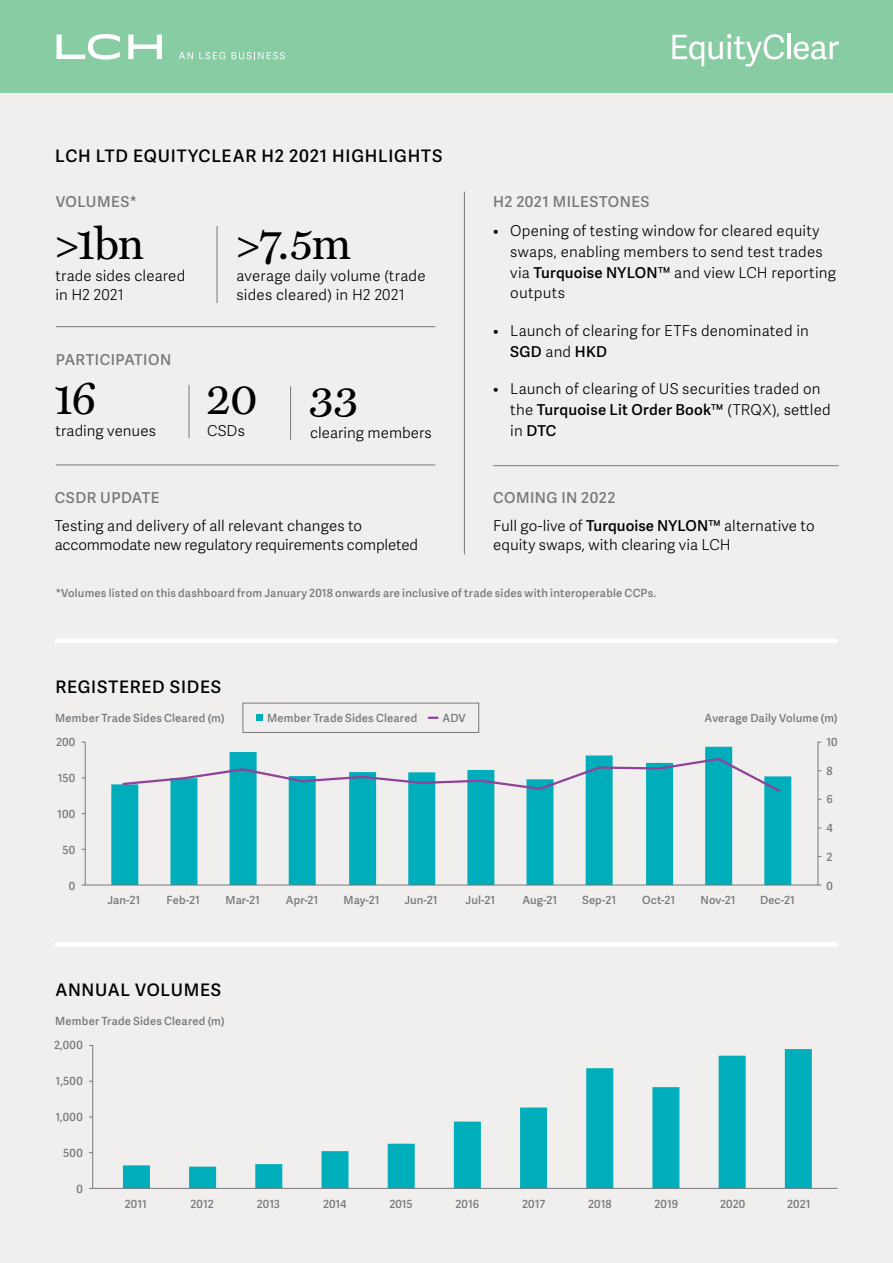
<style>
.page{position:relative;width:893px;height:1263px;background:#fff}
.page>*{position:absolute;margin:0;border:0;box-sizing:border-box;transform-origin:0 0}
.Number_Callouts{font:45px "Miller Text";letter-spacing:-.03em;color:#000}
.Titles{font:600 17.25px "Adelle Sans";letter-spacing:.045em;color:#000}
.Number_Bullets{font:300 15px/20.7px "Adelle Sans";letter-spacing:.01em;color:#000}
.Body{font:300 15px/19.5px "Adelle Sans";letter-spacing:.01em;color:#000}
.Sub_titles{font:600 15px "Adelle Sans";letter-spacing:.03em;color:#76797c}
.Axis_Titles__Key{font:600 11.25px "Adelle Sans";letter-spacing:.02em;color:#76797c}
.Chart_Text{font:600 11.25px "Adelle Sans";letter-spacing:.005em;color:#76797c}
.s1{font-weight:600}
</style>
<div class="page">
<div style="left:0;top:0;width:893px;height:93px;background:#87cca2"></div>
<svg style="left:179px;top:52px;width:14px;height:7px"></svg>
<svg style="left:199px;top:52px;width:26px;height:7px"></svg>
<svg style="left:232px;top:52px;width:53px;height:7px"></svg>
<svg style="left:57px;top:34px;width:63px;height:26px"></svg>
<svg style="left:128px;top:35px;width:34px;height:24px"></svg>
<svg style="left:672px;top:34px;width:112px;height:33px"></svg>
<hr style="left:787px;top:34px;width:3px;height:25px;background:#fff">
<svg style="left:794px;top:41px;width:45px;height:18px"></svg>
<div style="left:0;top:93px;width:893px;height:1170px;background:#f0efee"></div>
<hr style="left:55px;top:639px;width:783px;height:4px;background:#fff">
<hr style="left:55px;top:942px;width:783px;height:4px;background:#fff">
<hr style="left:464px;top:192px;width:1px;height:362px;background:#76797c">
<hr style="left:56px;top:326px;width:379px;height:1px;background:#76797c">
<hr style="left:56px;top:465px;width:379px;height:1px;background:#76797c">
<hr style="left:493px;top:465px;width:346px;height:1px;background:#76797c">
<hr style="left:85px;top:742px;width:1px;height:143px;background:#76797c">
<hr style="left:92px;top:1045px;width:1px;height:143px;background:#76797c">
<hr style="left:818px;top:742px;width:1px;height:143px;background:#76797c">
<hr style="left:217px;top:226px;width:1px;height:77px;background:#76797c">
<hr style="left:189px;top:385px;width:1px;height:53px;background:#76797c">
<hr style="left:290px;top:386px;width:1px;height:54px;background:#76797c">
<div style="left:764px;top:776px;width:27px;height:109px;background:#00adbb"></div>
<div style="left:705px;top:747px;width:27px;height:138px;background:#00adbb"></div>
<div style="left:646px;top:763px;width:27px;height:122px;background:#00adbb"></div>
<div style="left:586px;top:755px;width:27px;height:130px;background:#00adbb"></div>
<div style="left:526px;top:779px;width:27px;height:106px;background:#00adbb"></div>
<div style="left:467px;top:770px;width:27px;height:115px;background:#00adbb"></div>
<div style="left:408px;top:772px;width:27px;height:113px;background:#00adbb"></div>
<div style="left:349px;top:772px;width:27px;height:113px;background:#00adbb"></div>
<div style="left:289px;top:776px;width:27px;height:109px;background:#00adbb"></div>
<div style="left:230px;top:752px;width:27px;height:133px;background:#00adbb"></div>
<div style="left:170px;top:778px;width:27px;height:107px;background:#00adbb"></div>
<div style="left:111px;top:784px;width:27px;height:101px;background:#00adbb"></div>
<svg style="left:121px;top:757px;width:661px;height:37px"></svg>
<hr style="left:82px;top:885px;width:739px;height:1px;background:#76797c">
<div style="left:243px;top:703px;width:236px;height:30px;border:1px solid #76797c"></div>
<svg style="left:256px;top:715px;width:6px;height:6px"></svg>
<svg style="left:429px;top:717px;width:9px;height:2px"></svg>
<div style="left:785px;top:1049px;width:27px;height:139px;background:#00adbb"></div>
<div style="left:719px;top:1056px;width:27px;height:132px;background:#00adbb"></div>
<div style="left:652px;top:1087px;width:27px;height:101px;background:#00adbb"></div>
<div style="left:586px;top:1068px;width:27px;height:120px;background:#00adbb"></div>
<div style="left:520px;top:1107px;width:27px;height:81px;background:#00adbb"></div>
<div style="left:454px;top:1121px;width:27px;height:67px;background:#00adbb"></div>
<div style="left:388px;top:1144px;width:27px;height:44px;background:#00adbb"></div>
<div style="left:321px;top:1151px;width:27px;height:37px;background:#00adbb"></div>
<div style="left:255px;top:1164px;width:27px;height:24px;background:#00adbb"></div>
<div style="left:189px;top:1167px;width:27px;height:21px;background:#00adbb"></div>
<div style="left:123px;top:1165px;width:27px;height:23px;background:#00adbb"></div>
<hr style="left:89px;top:1188px;width:749px;height:1px;background:#76797c">
<p class="Titles" style="left:55px;top:143px;width:389px">LCH LTD EQUITYCLEAR H2 2021 HIGHLIGHTS</p>
<p class="Sub_titles" style="left:56px;top:191px;width:83px">VOLUMES*</p>
<p class="Number_Callouts" style="left:54px;top:217px;width:92px">&gt;1bn</p>
<p class="Body" style="left:56px;top:265px;width:131px">trade sides cleared in H2 2021</p>
<p class="Sub_titles" style="left:56px;top:349px;width:117px">PARTICIPATION</p>
<p class="Number_Callouts" style="left:54px;top:373px;width:44px">16</p>
<p class="Body" style="left:56px;top:421px;width:102px">trading venues</p>
<p class="Number_Callouts" style="left:235px;top:217px;width:118px">&gt;7.5m</p>
<p class="Body" style="left:237px;top:265px;width:191px">average daily volume (trade sides cleared) in H2 2021</p>
<p class="Number_Callouts" style="left:206px;top:373px;width:54px">20</p>
<p class="Body" style="left:207px;top:421px;width:39px">CSDs</p>
<p class="Number_Callouts" style="left:309px;top:374px;width:51px">33</p>
<p class="Body" style="left:310px;top:422px;width:123px">clearing members</p>
<p class="Sub_titles" style="left:55px;top:486px;width:106px">CSDR UPDATE</p>
<p class="Number_Bullets" style="left:55px;top:515px;width:365px;line-height:19.5px">Testing and delivery of all relevant changes to accommodate new regulatory requirements completed</p>
<p class="Sub_titles" style="left:493px;top:191px;width:158px">H2 2021 MILESTONES</p>
<p class="Number_Bullets" style="left:510px;top:220px;width:327px;text-indent:-17px">• Opening of testing window for cleared equity swaps, enabling members to send test trades via <span class="s1">Turquoise NYLON™</span> and view LCH reporting outputs</p>
<p class="Number_Bullets" style="left:510px;top:320px;width:300px;text-indent:-17px">• Launch of clearing for ETFs denominated in<br><span class="s1">SGD</span> and <span class="s1">HKD</span></p>
<p class="Number_Bullets" style="left:510px;top:378px;width:322px;text-indent:-17px">• Launch of clearing of US securities traded on the <span class="s1">Turquoise Lit Order Book™</span> (TRQX), settled in <span class="s1">DTC</span></p>
<p class="Sub_titles" style="left:493px;top:486px;width:124px">COMING IN 2022</p>
<p class="Number_Bullets" style="left:493px;top:515px;width:323px;line-height:19.5px">Full go-live of <span class="s1">Turquoise NYLON™</span> alternative to equity swaps, with clearing via LCH</p>
<p class="Axis_Titles__Key" style="left:56px;top:585px;width:602px">*Volumes listed on this dashboard from January 2018 onwards are inclusive of trade sides with interoperable CCPs.</p>
<p class="Titles" style="left:55px;top:674px;width:167px">REGISTERED SIDES</p>
<p class="Axis_Titles__Key" style="left:55px;top:710px;width:171px">Member Trade Sides Cleared (m)</p>
<p class="Axis_Titles__Key" style="left:267px;top:710px;width:152px">Member Trade Sides Cleared</p>
<p class="Axis_Titles__Key" style="left:442px;top:710px;width:25px">ADV</p>
<p class="Axis_Titles__Key" style="left:705px;top:710px;width:135px">Average Daily Volume (m)</p>
<p class="Chart_Text" style="left:56px;top:734px;width:21px">200</p>
<p class="Chart_Text" style="left:58px;top:770px;width:19px">150</p>
<p class="Chart_Text" style="left:57px;top:805px;width:19px">100</p>
<p class="Chart_Text" style="left:63px;top:841px;width:14px">50</p>
<p class="Chart_Text" style="left:69px;top:877px;width:8px">0</p>
<p class="Chart_Text" style="left:826px;top:734px;width:13px">10</p>
<p class="Chart_Text" style="left:826px;top:762px;width:8px">8</p>
<p class="Chart_Text" style="left:826px;top:791px;width:8px">6</p>
<p class="Chart_Text" style="left:826px;top:820px;width:8px">4</p>
<p class="Chart_Text" style="left:826px;top:849px;width:7px">2</p>
<p class="Chart_Text" style="left:826px;top:877px;width:8px">0</p>
<p class="Chart_Text" style="left:107px;top:892px;width:34px">Jan-21</p>
<p class="Chart_Text" style="left:167px;top:892px;width:35px">Feb-21</p>
<p class="Chart_Text" style="left:225px;top:892px;width:36px">Mar-21</p>
<p class="Chart_Text" style="left:286px;top:892px;width:34px">Apr-21</p>
<p class="Chart_Text" style="left:343px;top:892px;width:38px">May-21</p>
<p class="Chart_Text" style="left:404px;top:892px;width:35px">Jun-21</p>
<p class="Chart_Text" style="left:466px;top:892px;width:31px">Jul-21</p>
<p class="Chart_Text" style="left:522px;top:892px;width:36px">Aug-21</p>
<p class="Chart_Text" style="left:582px;top:892px;width:36px">Sep-21</p>
<p class="Chart_Text" style="left:642px;top:892px;width:35px">Oct-21</p>
<p class="Chart_Text" style="left:701px;top:892px;width:37px">Nov-21</p>
<p class="Chart_Text" style="left:760px;top:892px;width:36px">Dec-21</p>
<p class="Titles" style="left:55px;top:977px;width:167px">ANNUAL VOLUMES</p>
<p class="Axis_Titles__Key" style="left:55px;top:1013px;width:171px">Member Trade Sides Cleared (m)</p>
<p class="Chart_Text" style="left:54px;top:1037px;width:30px">2,000</p>
<p class="Chart_Text" style="left:56px;top:1073px;width:29px">1,500</p>
<p class="Chart_Text" style="left:55px;top:1109px;width:29px">1,000</p>
<p class="Chart_Text" style="left:63px;top:1145px;width:21px">500</p>
<p class="Chart_Text" style="left:76px;top:1181px;width:8px">0</p>
<p class="Chart_Text" style="left:125px;top:1195px;width:23px">2011</p>
<p class="Chart_Text" style="left:191px;top:1195px;width:25px">2012</p>
<p class="Chart_Text" style="left:257px;top:1195px;width:25px">2013</p>
<p class="Chart_Text" style="left:323px;top:1195px;width:25px">2014</p>
<p class="Chart_Text" style="left:389px;top:1195px;width:25px">2015</p>
<p class="Chart_Text" style="left:456px;top:1195px;width:25px">2016</p>
<p class="Chart_Text" style="left:522px;top:1195px;width:24px">2017</p>
<p class="Chart_Text" style="left:588px;top:1195px;width:25px">2018</p>
<p class="Chart_Text" style="left:654px;top:1195px;width:25px">2019</p>
<p class="Chart_Text" style="left:720px;top:1195px;width:26px">2020</p>
<p class="Chart_Text" style="left:787px;top:1195px;width:25px">2021</p>
</div>
